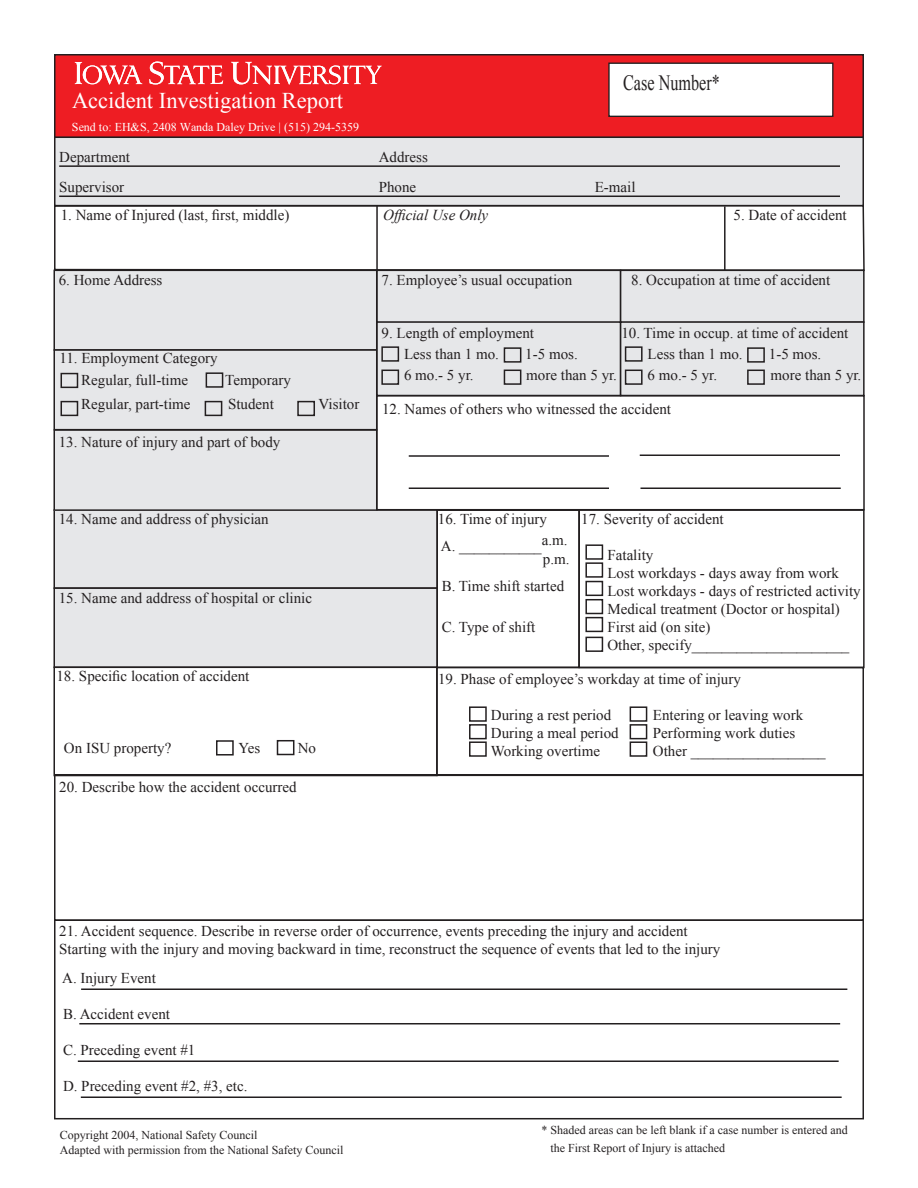
<style>
.page{position:relative;width:918px;height:1188px;background:#fff}
.page>*{position:absolute;margin:0;border:0;box-sizing:border-box;transform-origin:0 0}
.t1{font:22.5px "Times New Roman";color:#fff}
.t2{font:21.75px "Times New Roman";color:#231f20;scale:.74 1}
.t3{font:15.15px "Times New Roman";color:#231f20}
.t4{font:italic 15.15px "Times New Roman";color:#231f20}
.t5{font:15px/18px "Times New Roman";color:#231f20}
.t6{font:12px/14.4px "Times New Roman";color:#231f20}
.t7{font:12px "Times New Roman";color:#fff}
</style>
<div class="page">
<svg style="left:53px;top:206px;width:812px;height:64px"></svg>
<div style="left:578px;top:509px;width:287px;height:159px;border:2px solid #231f20"></div>
<div style="left:55px;top:55px;width:808px;height:83px;background:#ee1d23"></div>
<div style="left:54px;top:54px;width:810px;height:84px;border:2px solid #231f20"></div>
<div style="left:609px;top:63px;width:224px;height:53px;background:#fff"></div>
<div style="left:608px;top:63px;width:225px;height:54px;border:1px solid #231f20"></div>
<div style="left:55px;top:137px;width:808px;height:69px;background:#e6e7e9"></div>
<div style="left:54px;top:137px;width:810px;height:69px;border:2px solid #231f20"></div>
<hr style="left:376px;top:205px;width:2px;height:65px;background:#231f20">
<hr style="left:724px;top:206px;width:2px;height:65px;background:#231f20">
<div style="left:54px;top:270px;width:323px;height:80px;background:#e6e7e9"></div>
<div style="left:53px;top:270px;width:324px;height:81px;border:2px solid #231f20"></div>
<div style="left:54px;top:350px;width:323px;height:80px;background:#e6e7e9"></div>
<div style="left:53px;top:349px;width:324px;height:81px;border:2px solid #231f20"></div>
<div style="left:54px;top:510px;width:383px;height:78px;background:#e6e7e9"></div>
<div style="left:61px;top:373px;width:17px;height:15px;border:2px solid #231f20"></div>
<div style="left:61px;top:401px;width:17px;height:15px;border:2px solid #231f20"></div>
<div style="left:206px;top:372px;width:17px;height:16px;border:2px solid #231f20"></div>
<div style="left:205px;top:401px;width:17px;height:15px;border:2px solid #231f20"></div>
<div style="left:297px;top:401px;width:18px;height:15px;border:2px solid #231f20"></div>
<div style="left:54px;top:430px;width:323px;height:80px;background:#e6e7e9"></div>
<div style="left:53px;top:429px;width:324px;height:82px;border:2px solid #231f20"></div>
<div style="left:377px;top:270px;width:244px;height:52px;background:#e6e7e9"></div>
<div style="left:376px;top:270px;width:245px;height:53px;border:2px solid #231f20"></div>
<div style="left:621px;top:270px;width:243px;height:53px;background:#e6e7e9"></div>
<div style="left:620px;top:270px;width:245px;height:53px;border:2px solid #231f20"></div>
<div style="left:377px;top:322px;width:244px;height:74px;background:#e6e7e9"></div>
<div style="left:376px;top:321px;width:245px;height:75px;border:2px solid #231f20"></div>
<div style="left:381px;top:346px;width:18px;height:16px;border:2px solid #231f20"></div>
<div style="left:381px;top:370px;width:18px;height:15px;border:2px solid #231f20"></div>
<div style="left:504px;top:347px;width:17px;height:16px;border:2px solid #231f20"></div>
<div style="left:504px;top:370px;width:17px;height:15px;border:2px solid #231f20"></div>
<div style="left:621px;top:322px;width:243px;height:74px;background:#e6e7e9"></div>
<div style="left:620px;top:321px;width:245px;height:75px;border:2px solid #231f20"></div>
<div style="left:625px;top:346px;width:18px;height:16px;border:2px solid #231f20"></div>
<div style="left:625px;top:370px;width:18px;height:15px;border:2px solid #231f20"></div>
<div style="left:747px;top:347px;width:18px;height:16px;border:2px solid #231f20"></div>
<div style="left:747px;top:370px;width:18px;height:15px;border:2px solid #231f20"></div>
<div style="left:54px;top:588px;width:383px;height:79px;background:#e6e7e9"></div>
<div style="left:53px;top:587px;width:385px;height:81px;border:2px solid #231f20"></div>
<div style="left:53px;top:667px;width:385px;height:109px;border:2px solid #231f20"></div>
<div style="left:585px;top:544px;width:18px;height:16px;border:2px solid #231f20"></div>
<div style="left:585px;top:562px;width:18px;height:16px;border:2px solid #231f20"></div>
<div style="left:585px;top:581px;width:18px;height:15px;border:2px solid #231f20"></div>
<div style="left:585px;top:599px;width:18px;height:15px;border:2px solid #231f20"></div>
<div style="left:585px;top:617px;width:18px;height:15px;border:2px solid #231f20"></div>
<div style="left:585px;top:637px;width:18px;height:15px;border:2px solid #231f20"></div>
<div style="left:436px;top:509px;width:144px;height:159px;border:2px solid #231f20"></div>
<div style="left:216px;top:740px;width:18px;height:16px;border:2px solid #231f20"></div>
<div style="left:277px;top:740px;width:17px;height:15px;border:2px solid #231f20"></div>
<div style="left:436px;top:667px;width:428px;height:109px;border:2px solid #231f20"></div>
<div style="left:630px;top:706px;width:17px;height:16px;border:2px solid #231f20"></div>
<div style="left:630px;top:724px;width:17px;height:15px;border:2px solid #231f20"></div>
<div style="left:630px;top:741px;width:17px;height:16px;border:2px solid #231f20"></div>
<div style="left:469px;top:706px;width:18px;height:16px;border:2px solid #231f20"></div>
<div style="left:469px;top:724px;width:18px;height:15px;border:2px solid #231f20"></div>
<div style="left:469px;top:741px;width:18px;height:16px;border:2px solid #231f20"></div>
<div style="left:54px;top:774px;width:810px;height:147px;border:2px solid #231f20"></div>
<div style="left:54px;top:919px;width:810px;height:200px;border:2px solid #231f20"></div>
<hr style="left:81px;top:988px;width:766px;height:2px;background:#231f20">
<hr style="left:79px;top:1023px;width:761px;height:1px;background:#231f20">
<hr style="left:78px;top:1060px;width:761px;height:2px;background:#231f20">
<hr style="left:81px;top:1096px;width:761px;height:2px;background:#231f20">
<div style="left:376px;top:395px;width:489px;height:115px;border:2px solid #231f20"></div>
<hr style="left:640px;top:454px;width:200px;height:2px;background:#231f20">
<hr style="left:409px;top:455px;width:200px;height:2px;background:#231f20">
<hr style="left:409px;top:488px;width:200px;height:1px;background:#231f20">
<hr style="left:640px;top:488px;width:201px;height:1px;background:#231f20">
<hr style="left:59px;top:165px;width:781px;height:2px;background:#231f20">
<hr style="left:59px;top:196px;width:781px;height:1px;background:#231f20">
<svg style="left:75px;top:62px;width:67px;height:22px"></svg>
<svg style="left:149px;top:62px;width:74px;height:22px"></svg>
<svg style="left:231px;top:62px;width:151px;height:22px"></svg>
<h1 class="t1" style="left:72px;top:85px;width:273px">Accident Investigation Report</h1>
<p class="t7" style="left:72px;top:119px;width:289px">Send to: EH&amp;S, 2408 Wanda Daley Drive | (515) 294-5359</p>
<h2 class="t2" style="left:623px;top:68px;width:132px">Case Number*</h2>
<p class="t5" style="left:59px;top:148px;width:72px">Department</p>
<p class="t5" style="left:379px;top:148px;width:51px">Address</p>
<p class="t5" style="left:59px;top:178px;width:66px">Supervisor</p>
<p class="t5" style="left:379px;top:178px;width:39px">Phone</p>
<p class="t5" style="left:595px;top:178px;width:42px">E-mail</p>
<p class="t3" style="left:61px;top:205px;width:230px">1. Name of Injured (last, first, middle)</p>
<p class="t4" style="left:383px;top:204px;width:106px">Official Use Only</p>
<p class="t3" style="left:734px;top:205px;width:115px">5. Date of accident</p>
<p class="t5" style="left:59px;top:271px;width:105px">6. Home Address</p>
<p class="t5" style="left:59px;top:347px;width:160px;line-height:21.8px;text-align:center">11. Employment Category<br>Regular, full-time</p>
<p class="t5" style="left:225px;top:371px;width:67px">Temporary</p>
<p class="t5" style="left:382px;top:271px;width:192px">7. Employee’s usual occupation</p>
<p class="t5" style="left:631px;top:271px;width:201px">8. Occupation at time of accident</p>
<p class="t5" style="left:404px;top:322px;width:131px;line-height:21px;text-indent:-22px">9. Length of employment<br>Less than 1 mo.</p>
<p class="t5" style="left:648px;top:322px;width:202px;line-height:21px;text-indent:-26px">10. Time in occup. at time of accident<br>Less than 1 mo.</p>
<p class="t5" style="left:525px;top:344px;width:54px">1-5 mos.</p>
<p class="t5" style="left:769px;top:344px;width:54px">1-5 mos.</p>
<p class="t5" style="left:404px;top:365px;width:71px">6 mo.- 5 yr.</p>
<p class="t5" style="left:526px;top:365px;width:92px">more than 5 yr.</p>
<p class="t5" style="left:648px;top:365px;width:71px">6 mo.- 5 yr.</p>
<p class="t5" style="left:771px;top:365px;width:92px">more than 5 yr.</p>
<p class="t5" style="left:81px;top:394px;width:111px">Regular, part-time</p>
<p class="t5" style="left:228px;top:394px;width:47px">Student</p>
<p class="t5" style="left:319px;top:394px;width:42px">Visitor</p>
<p class="t5" style="left:382px;top:400px;width:291px">12. Names of others who witnessed the accident</p>
<p class="t5" style="left:59px;top:433px;width:223px">13. Nature of injury and part of body</p>
<p class="t5" style="left:59px;top:509px;width:211px">14. Name and address of physician</p>
<p class="t5" style="left:59px;top:589px;width:255px">15. Name and address of hospital or clinic</p>
<p class="t5" style="left:56px;top:667px;width:194px">18. Specific location of accident</p>
<p class="t5" style="left:64px;top:739px;width:109px">On ISU property?</p>
<p class="t5" style="left:238px;top:739px;width:23px">Yes</p>
<p class="t5" style="left:298px;top:739px;width:20px">No</p>
<p class="t5" style="left:59px;top:778px;width:239px">20. Describe how the accident occurred</p>
<p class="t5" style="left:438px;top:505px;width:131px;line-height:27px">16. Time of injury<br>A. ___________a.m.</p>
<p class="t5" style="left:442px;top:545px;width:129px;line-height:27px;text-indent:101px">p.m.<br>B. Time shift started</p>
<p class="t5" style="left:442px;top:617px;width:95px">C. Type of shift</p>
<p class="t5" style="left:438px;top:670px;width:304px">19. Phase of employee’s workday at time of injury</p>
<p class="t5" style="left:491px;top:706px;width:122px">During a rest period</p>
<p class="t5" style="left:653px;top:706px;width:152px">Entering or leaving work</p>
<p class="t5" style="left:491px;top:724px;width:129px">During a meal period</p>
<p class="t5" style="left:653px;top:724px;width:144px">Performing work duties</p>
<p class="t5" style="left:491px;top:742px;width:111px">Working overtime</p>
<p class="t5" style="left:653px;top:742px;width:174px">Other __________________</p>
<p class="t5" style="left:581px;top:509px;width:144px">17. Severity of accident</p>
<p class="t5" style="left:608px;top:545px;width:255px">Fatality<br>Lost workdays - days away from work<br>Lost workdays - days of restricted activity<br>Medical treatment (Doctor or hospital)<br>First aid (on site)<br>Other, specify_____________________</p>
<p class="t5" style="left:59px;top:922px;width:663px">21. Accident sequence. Describe in reverse order of occurrence, events preceding the injury and accident<br>Starting with the injury and moving backward in time, reconstruct the sequence of events that led to the injury</p>
<p class="t5" style="left:62px;top:968px;width:95px">A. Injury Event</p>
<p class="t5" style="left:63px;top:1004px;width:109px">B. Accident event</p>
<p class="t5" style="left:63px;top:1040px;width:134px">C. Preceding event #1</p>
<p class="t5" style="left:63px;top:1076px;width:186px">D. Preceding event #2, #3, etc.</p>
<p class="t6" style="left:60px;top:1128px;width:285px">Copyright 2004, National Safety Council<br>Adapted with permission from the National Safety Council</p>
<p class="t6" style="left:550px;top:1121px;width:299px;line-height:18px;text-indent:-9px">* Shaded areas can be left blank if a case number is entered and the First Report of Injury is attached</p>
</div>
